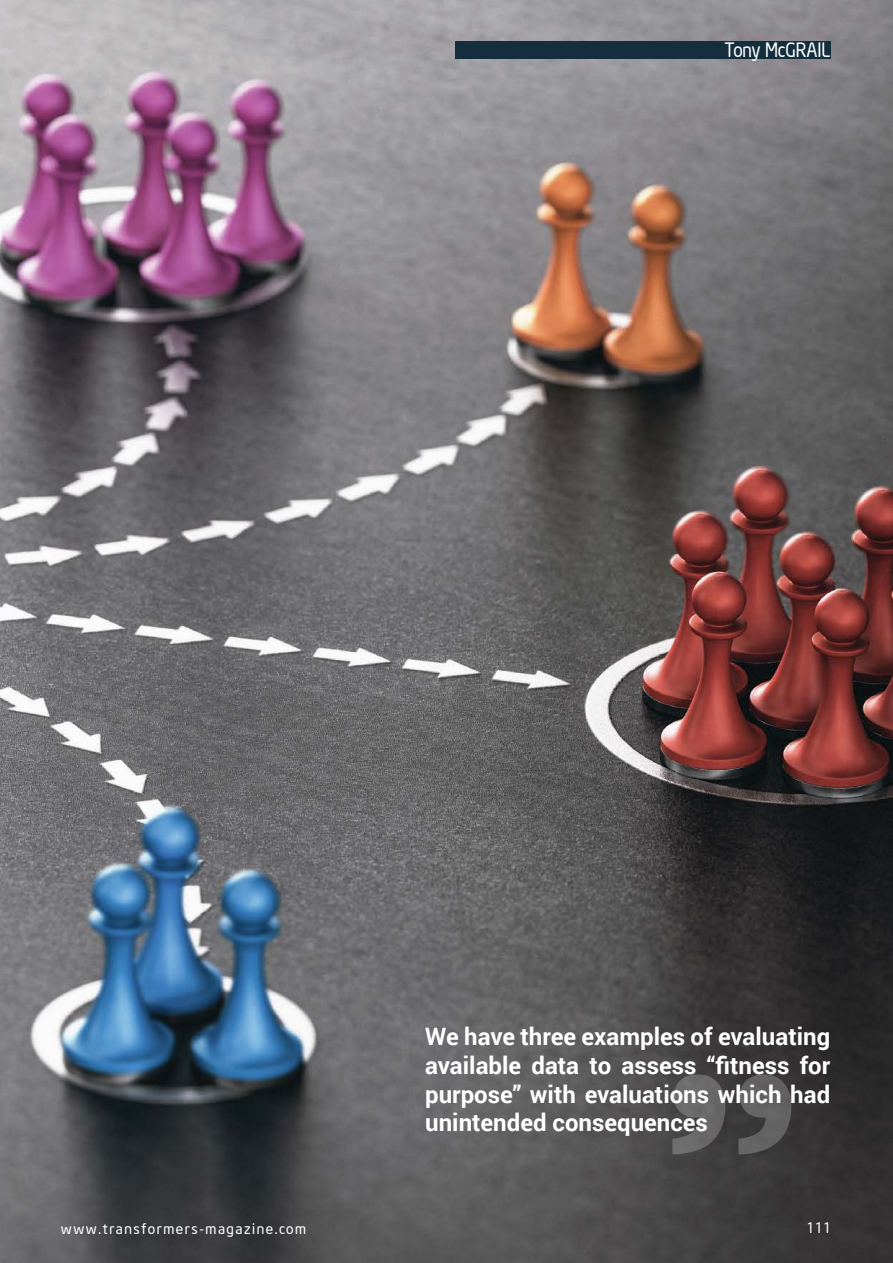
<style>
.page{position:relative;width:893px;height:1263px;background:#fff}
.page>*{position:absolute;margin:0;border:0;box-sizing:border-box;transform-origin:0 0}
.t1{font:700 24px/28.8px "Roboto";color:#fff;text-align:justify}
.t2{font:19.5px "Neo Sans Intel";letter-spacing:-.005em;color:#fff;scale:.91 1}
.t3{font:14.25px "Neo Sans Intel";letter-spacing:.11em;color:#fff}
</style>
<div class="page">
<img style="left:0;top:0;width:893px;height:1263px">
<svg style="left:672px;top:1074px;width:119px;height:80px"></svg>
<div style="left:455px;top:41px;width:376px;height:17px;background:#152e3d"></div>
<p class="t2" style="left:724px;top:42px;width:118px">Tony McGRAIL</p>
<p class="t1" style="left:425px;top:1024px;width:406px">We have three examples of evaluating available data to assess “fitness for purpose” with evaluations which had unintended consequences</p>
<p class="t3" style="left:61px;top:1223px;width:247px">www.transformers-magazine.com</p>
<p class="t3" style="left:806px;top:1222px;width:26px">111</p>
</div>
